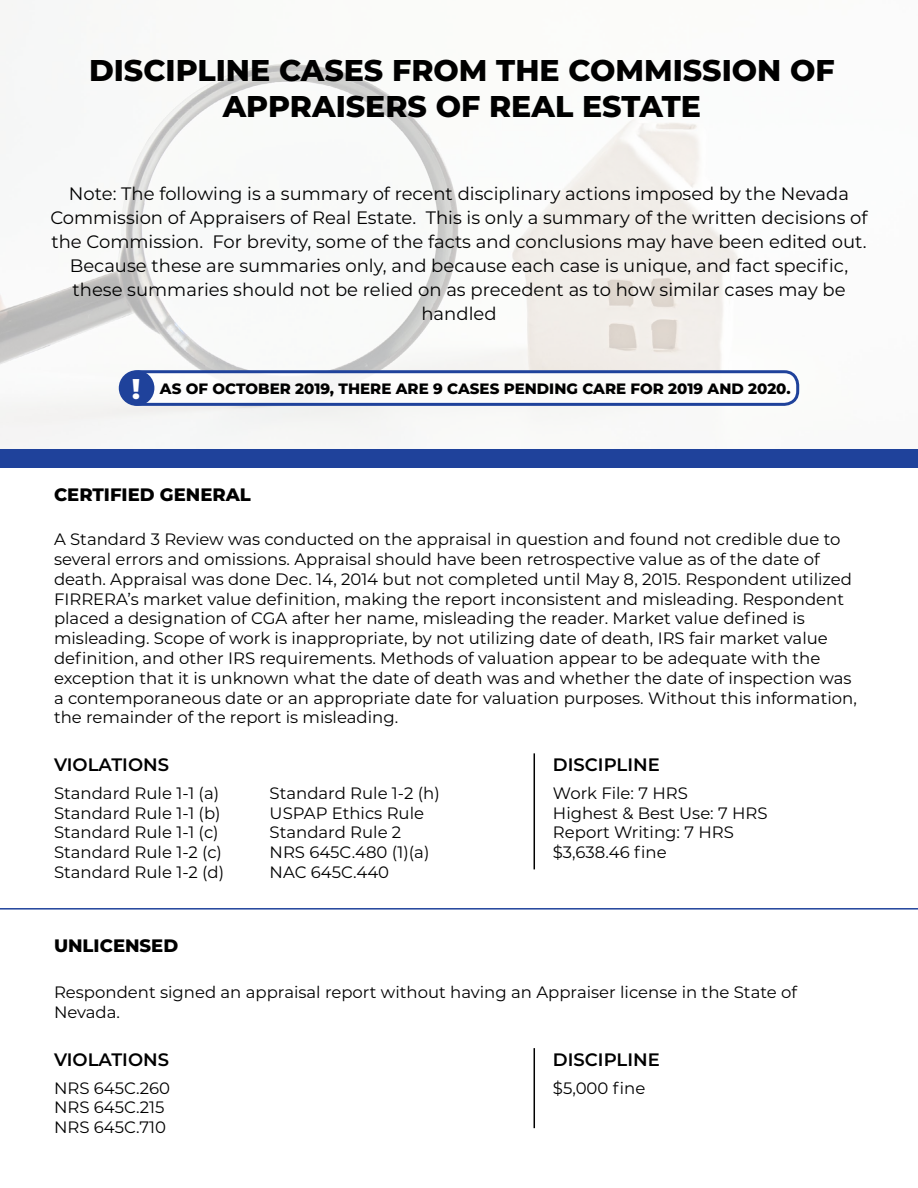
<style>
.page{position:relative;width:918px;height:1188px;background:#fff}
.page>*{position:absolute;margin:0;border:0;box-sizing:border-box;transform-origin:0 0}
.t1{font:800 30px/36px "Montserrat";color:#000;text-align:center}
.t2{font:800 28.5px "Montserrat";color:#fff}
.t3{font:18px/24px "Montserrat";color:#000;text-align:center}
.t4{font:600 18px "Montserrat";color:#000}
.t5{font:800 18px "Montserrat";color:#000}
.t6{font:16.5px/19.8px "Montserrat";color:#000}
.t7{font:800 15px "Montserrat";color:#000}
</style>
<div class="page">
<img style="left:0;top:3px;width:800px;height:444px">
<div style="left:0;top:449px;width:918px;height:18px;background:#1f429b"></div>
<div style="left:126px;top:372px;width:672px;height:32px;background:#fff;border-radius:14px"></div>
<div style="left:124px;top:370px;width:675px;height:36px;border:3px solid #1f429b;border-radius:14px"></div>
<div style="left:119px;top:370px;width:35px;height:36px;background:#1f429b;border-radius:50%"></div>
<hr style="left:0;top:908px;width:918px;height:2px;background:#1f429b">
<hr style="left:534px;top:753px;width:1px;height:116px;background:#000">
<hr style="left:534px;top:1048px;width:1px;height:80px;background:#000">
<h2 class="t1" style="left:89px;top:51px;width:747px">DISCIPLINE CASES FROM THE COMMISSION OF<br>APPRAISERS OF REAL ESTATE</h2>
<p class="t3" style="left:50px;top:181px;width:819px">Note: The following is a summary of recent disciplinary actions imposed by the Nevada Commission of Appraisers of Real Estate. This is only a summary of the written decisions of the Commission. For brevity, some of the facts and conclusions may have been edited out.<br>Because these are summaries only, and because each case is unique, and fact specific, these summaries should not be relied on as precedent as to how similar cases may be handled</p>
<h2 class="t2" style="left:132px;top:368px;width:10px">!</h2>
<p class="t7" style="left:160px;top:378px;width:632px">AS OF OCTOBER 2019, THERE ARE 9 CASES PENDING CARE FOR 2019 AND 2020.</p>
<h3 class="t5" style="left:54px;top:481px;width:198px">CERTIFIED GENERAL</h3>
<p class="t6" style="left:54px;top:529px;width:804px">A Standard 3 Review was conducted on the appraisal in question and found not credible due to several errors and omissions. Appraisal should have been retrospective value as of the date of death. Appraisal was done Dec. 14, 2014 but not completed until May 8, 2015. Respondent utilized FIRRERA’s market value definition, making the report inconsistent and misleading. Respondent placed a designation of CGA after her name, misleading the reader. Market value defined is misleading. Scope of work is inappropriate, by not utilizing date of death, IRS fair market value definition, and other IRS requirements. Methods of valuation appear to be adequate with the exception that it is unknown what the date of death was and whether the date of inspection was a contemporaneous date or an appropriate date for valuation purposes. Without this information, the remainder of the report is misleading.</p>
<h3 class="t4" style="left:54px;top:752px;width:117px">VIOLATIONS</h3>
<p class="t6" style="left:54px;top:783px;width:172px">Standard Rule 1-1 (a)<br>Standard Rule 1-1 (b)<br>Standard Rule 1-1 (c)<br>Standard Rule 1-2 (c)<br>Standard Rule 1-2 (d)</p>
<p class="t6" style="left:270px;top:783px;width:172px">Standard Rule 1-2 (h)<br>USPAP Ethics Rule<br>Standard Rule 2<br>NRS 645C.480 (1)(a)<br>NAC 645C.440</p>
<h3 class="t4" style="left:553px;top:752px;width:108px">DISCIPLINE</h3>
<p class="t6" style="left:553px;top:783px;width:216px">Work File: 7 HRS<br>Highest &amp; Best Use: 7 HRS<br>Report Writing: 7 HRS $3,638.46 fine</p>
<h3 class="t5" style="left:54px;top:933px;width:126px">UNLICENSED</h3>
<p class="t6" style="left:54px;top:982px;width:745px">Respondent signed an appraisal report without having an Appraiser license in the State of<br>Nevada.</p>
<h4 class="t4" style="left:54px;top:1046px;width:117px">VIOLATIONS</h4>
<p class="t6" style="left:54px;top:1077px;width:118px">NRS 645C.260<br>NRS 645C.215<br>NRS 645C.710</p>
<h4 class="t4" style="left:553px;top:1046px;width:108px">DISCIPLINE</h4>
<p class="t6" style="left:553px;top:1077px;width:94px">$5,000 fine</p>
</div>
